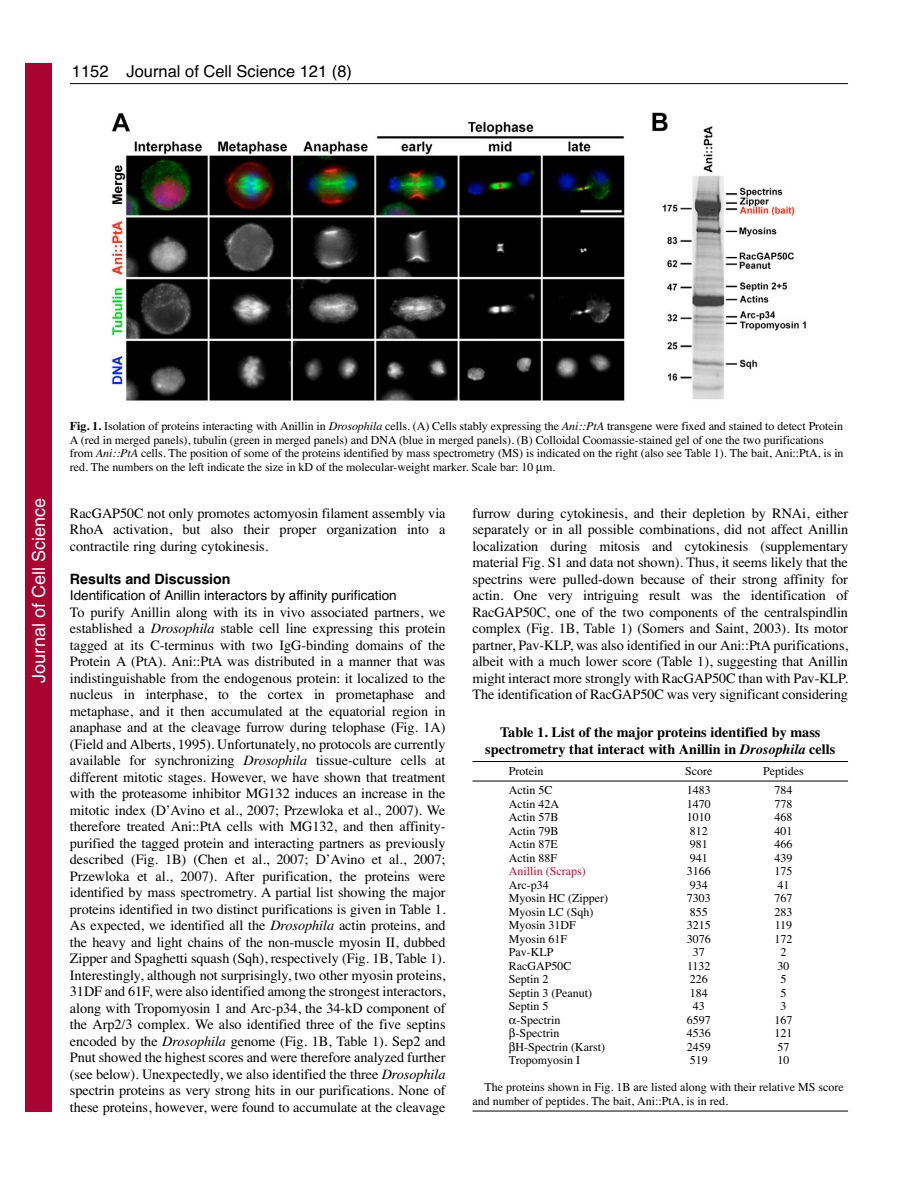
<style>
.page{position:relative;width:918px;height:1188px;background:#fff}
.page>*{position:absolute;margin:0;border:0;box-sizing:border-box;transform-origin:0 0}
.t1{font:18px "Helvetica";color:#fff}
.t2{font:16.5px "Helvetica";color:#000}
.t3{font:14.25px/16.5px "Times";letter-spacing:-.005em;color:#000;text-align:justify}
.t4{font:700 14.25px/16.5px "Times";color:#000;text-align:center}
.t5{font:700 14.25px "Helvetica";color:#000}
.t6{font:13.5px "Helvetica";color:#000}
.t7{font:12px/13.5px "Times";letter-spacing:-.005em;color:#000}
.t8{font:12px "Times";color:#df0024}
.s1{font-weight:700}
.s2{font-style:italic}
</style>
<div class="page">
<hr style="left:70px;top:83px;width:778px;height:1px;background:#000">
<img style="left:110px;top:112px;width:696px;height:289px">
<hr style="left:472px;top:761px;width:376px;height:1px;background:#000">
<hr style="left:472px;top:781px;width:376px;height:1px;background:#000">
<hr style="left:472px;top:1111px;width:376px;height:1px;background:#000">
<div style="left:26px;top:64px;width:26px;height:1048px;background:#a90332"></div>
<p class="t2" style="left:72px;top:65px;width:38px">1152</p>
<p class="t2" style="left:127px;top:65px;width:227px">Journal of Cell Science 121 (8)</p>
<p class="t1" style="left:28px;top:683px;width:186px;rotate:-90deg">Journal of Cell Science</p>
<p class="t7" style="left:70px;top:421px;width:775px"><span class="s1">Fig. 1.</span> Isolation of proteins interacting with Anillin in <span class="s2">Drosophila</span> cells. (A) Cells stably expressing the <span class="s2">Ani::PtA</span> transgene were fixed and stained to detect Protein A (red in merged panels), tubulin (green in merged panels) and DNA (blue in merged panels). (B) Colloidal Coomassie-stained gel of one the two purifications from <span class="s2">Ani::PtA</span> cells. The position of some of the proteins identified by mass spectrometry (MS) is indicated on the right (also see Table 1). The bait, Ani::PtA, is in red. The numbers on the left indicate the size in kD of the molecular-weight marker. Scale bar: 10 m.</p>
<p class="t3" style="left:70px;top:506px;width:377px">RacGAP50C not only promotes actomyosin filament assembly via RhoA activation, but also their proper organization into a contractile ring during cytokinesis.</p>
<p class="t5" style="left:70px;top:573px;width:162px">Results and Discussion</p>
<p class="t6" style="left:70px;top:590px;width:328px">Identification of Anillin interactors by affinity purification</p>
<p class="t3" style="left:70px;top:605px;width:377px">To purify Anillin along with its in vivo associated partners, we established a <span class="s2">Drosophila</span> stable cell line expressing this protein tagged at its C-terminus with two IgG-binding domains of the Protein A (PtA). Ani::PtA was distributed in a manner that was indistinguishable from the endogenous protein: it localized to the nucleus in interphase, to the cortex in prometaphase and metaphase, and it then accumulated at the equatorial region in anaphase and at the cleavage furrow during telophase (Fig. 1A) (Field and Alberts, 1995). Unfortunately, no protocols are currently available for synchronizing <span class="s2">Drosophila</span> tissue-culture cells at different mitotic stages. However, we have shown that treatment with the proteasome inhibitor MG132 induces an increase in the mitotic index (D’Avino et al., 2007; Przewloka et al., 2007). We therefore treated Ani::PtA cells with MG132, and then affinity&shy;purified the tagged protein and interacting partners as previously described (Fig. 1B) (Chen et al., 2007; D’Avino et al., 2007; Przewloka et al., 2007). After purification, the proteins were identified by mass spectrometry. A partial list showing the major proteins identified in two distinct purifications is given in Table 1.<br>As expected, we identified all the <span class="s2">Drosophila</span> actin proteins, and the heavy and light chains of the non-muscle myosin II, dubbed Zipper and Spaghetti squash (Sqh), respectively (Fig. 1B, Table 1).<br>Interestingly, although not surprisingly, two other myosin proteins, 31DF and 61F, were also identified among the strongest interactors, along with Tropomyosin 1 and Arc-p34, the 34-kD component of the Arp2/3 complex. We also identified three of the five septins encoded by the <span class="s2">Drosophila</span> genome (Fig. 1B, Table 1). Sep2 and Pnut showed the highest scores and were therefore analyzed further (see below). Unexpectedly, we also identified the three <span class="s2">Drosophila </span>spectrin proteins as very strong hits in our purifications. None of these proteins, however, were found to accumulate at the cleavage</p>
<p class="t3" style="left:472px;top:506px;width:377px">furrow during cytokinesis, and their depletion by RNAi, either separately or in all possible combinations, did not affect Anillin localization during mitosis and cytokinesis (supplementary material Fig. S1 and data not shown). Thus, it seems likely that the spectrins were pulled-down because of their strong affinity for actin. One very intriguing result was the identification of RacGAP50C, one of the two components of the centralspindlin complex (Fig. 1B, Table 1) (Somers and Saint, 2003). Its motor partner, Pav-KLP, was also identified in our Ani::PtA purifications, albeit with a much lower score (Table 1), suggesting that Anillin might interact more strongly with RacGAP50C than with Pav-KLP.<br>The identification of RacGAP50C was very significant considering</p>
<p class="t4" style="left:485px;top:726px;width:351px">Table 1. List of the major proteins identified by mass spectrometry that interact with Anillin in <span class="s2">Drosophila</span> cells</p>
<p class="t7" style="left:509px;top:765px;width:36px">Protein</p>
<p class="t7" style="left:685px;top:765px;width:29px">Score</p>
<p class="t7" style="left:763px;top:765px;width:42px">Peptides</p>
<p class="t7" style="left:509px;top:785px;width:45px">Actin 5C</p>
<p class="t7" style="left:687px;top:785px;width:25px">1483</p>
<p class="t7" style="left:775px;top:785px;width:19px">784</p>
<p class="t7" style="left:509px;top:798px;width:52px">Actin 42A</p>
<p class="t7" style="left:687px;top:798px;width:25px">1470</p>
<p class="t7" style="left:775px;top:798px;width:19px">778</p>
<p class="t7" style="left:509px;top:812px;width:51px">Actin 57B</p>
<p class="t7" style="left:687px;top:812px;width:25px">1010</p>
<p class="t7" style="left:775px;top:812px;width:19px">468</p>
<p class="t7" style="left:509px;top:825px;width:51px">Actin 79B</p>
<p class="t7" style="left:690px;top:825px;width:19px">812</p>
<p class="t7" style="left:775px;top:825px;width:19px">401</p>
<p class="t7" style="left:509px;top:839px;width:50px">Actin 87E</p>
<p class="t7" style="left:690px;top:839px;width:19px">981</p>
<p class="t7" style="left:775px;top:839px;width:19px">466</p>
<p class="t7" style="left:509px;top:852px;width:50px">Actin 88F</p>
<p class="t7" style="left:690px;top:852px;width:19px">941</p>
<p class="t7" style="left:775px;top:852px;width:19px">439</p>
<p class="t8" style="left:509px;top:867px;width:78px">Anillin (Scraps)</p>
<p class="t7" style="left:687px;top:866px;width:25px">3166</p>
<p class="t7" style="left:775px;top:866px;width:19px">175</p>
<p class="t7" style="left:509px;top:879px;width:41px">Arc-p34</p>
<p class="t7" style="left:690px;top:879px;width:19px">934</p>
<p class="t7" style="left:778px;top:879px;width:13px">41</p>
<p class="t7" style="left:509px;top:893px;width:101px">Myosin HC (Zipper)</p>
<p class="t7" style="left:687px;top:893px;width:25px">7303</p>
<p class="t7" style="left:775px;top:893px;width:19px">767</p>
<p class="t7" style="left:509px;top:906px;width:86px">Myosin LC (Sqh)</p>
<p class="t7" style="left:690px;top:906px;width:19px">855</p>
<p class="t7" style="left:775px;top:906px;width:19px">283</p>
<p class="t7" style="left:509px;top:920px;width:68px">Myosin 31DF</p>
<p class="t7" style="left:687px;top:920px;width:25px">3215</p>
<p class="t7" style="left:775px;top:920px;width:19px">119</p>
<p class="t7" style="left:509px;top:933px;width:60px">Myosin 61F</p>
<p class="t7" style="left:687px;top:933px;width:25px">3076</p>
<p class="t7" style="left:775px;top:933px;width:19px">172</p>
<p class="t7" style="left:509px;top:947px;width:46px">Pav-KLP</p>
<p class="t7" style="left:693px;top:947px;width:13px">37</p>
<p class="t7" style="left:781px;top:947px;width:7px">2</p>
<p class="t7" style="left:509px;top:960px;width:64px">RacGAP50C</p>
<p class="t7" style="left:687px;top:960px;width:25px">1132</p>
<p class="t7" style="left:778px;top:960px;width:13px">30</p>
<p class="t7" style="left:509px;top:974px;width:41px">Septin 2</p>
<p class="t7" style="left:690px;top:974px;width:19px">226</p>
<p class="t7" style="left:781px;top:974px;width:7px">5</p>
<p class="t7" style="left:509px;top:987px;width:85px">Septin 3 (Peanut)</p>
<p class="t7" style="left:690px;top:987px;width:19px">184</p>
<p class="t7" style="left:781px;top:987px;width:7px">5</p>
<p class="t7" style="left:509px;top:1001px;width:41px">Septin 5</p>
<p class="t7" style="left:693px;top:1001px;width:13px">43</p>
<p class="t7" style="left:781px;top:1001px;width:7px">3</p>
<p class="t7" style="left:517px;top:1014px;width:45px">-Spectrin</p>
<p class="t7" style="left:687px;top:1014px;width:25px">6597</p>
<p class="t7" style="left:775px;top:1014px;width:19px">167</p>
<p class="t7" style="left:516px;top:1028px;width:45px">-Spectrin</p>
<p class="t7" style="left:687px;top:1028px;width:25px">4536</p>
<p class="t7" style="left:775px;top:1028px;width:19px">121</p>
<p class="t7" style="left:516px;top:1041px;width:91px">H-Spectrin (Karst)</p>
<p class="t7" style="left:687px;top:1041px;width:25px">2459</p>
<p class="t7" style="left:778px;top:1041px;width:13px">57</p>
<p class="t7" style="left:509px;top:1055px;width:73px">Tropomyosin I</p>
<p class="t7" style="left:690px;top:1055px;width:19px">519</p>
<p class="t7" style="left:778px;top:1055px;width:13px">10</p>
<p class="t7" style="left:472px;top:1082px;width:373px;text-indent:12px">The proteins shown in Fig. 1B are listed along with their relative MS score and number of peptides. The bait, Ani::PtA, is in red.</p>
</div>
